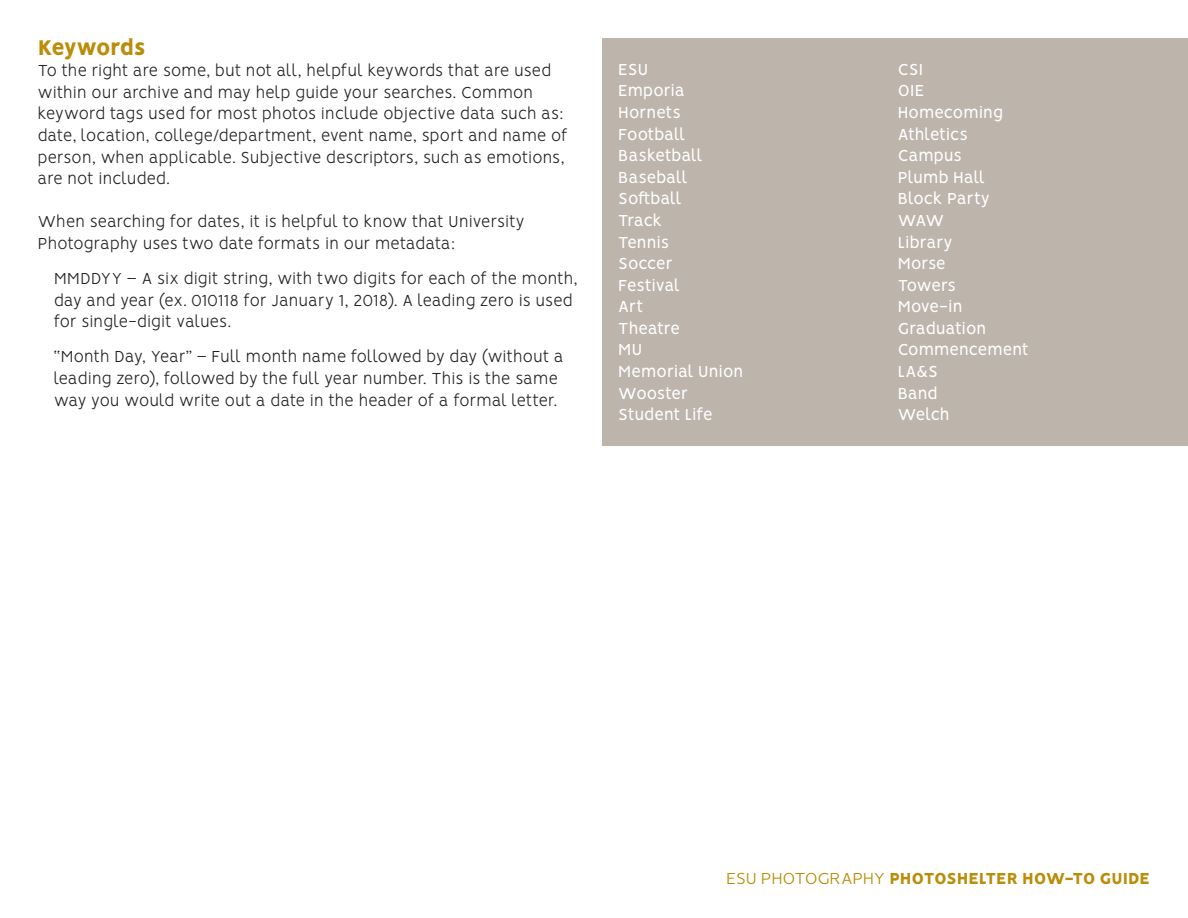
<style>
.page{position:relative;width:1188px;height:918px;background:#fff}
.page>*{position:absolute;margin:0;border:0;box-sizing:border-box;transform-origin:0 0}
.t1{font:800 24px "Vision";letter-spacing:-.04em;color:#bb8c07}
.Body_Copy{font:300 18px/21.6px "Vision";letter-spacing:.005em;color:#231f20}
.Indented_Body_Copy{font:300 18px/21.6px "Vision";letter-spacing:.01em;color:#231f20}
.Body_Copy-2{font:18px "Vision";color:#fff}
.t2{font:800 18px "Vision";letter-spacing:-.01em;color:#bb8c07}
.s1{font-weight:300}
</style>
<div class="page">
<div style="left:602px;top:38px;width:586px;height:408px;background:#bdb4ac"></div>
<p class="t1" style="left:38px;top:33px;width:109px">Keywords</p>
<p class="Body_Copy" style="left:38px;top:62px;width:531px">To the right are some, but not all, helpful keywords that are used within our archive and may help guide your searches. Common keyword tags used for most photos include objective data such as: date, location, college/department, event name, sport and name of person, when applicable. Subjective descriptors, such as emotions, are not included.</p>
<p class="Body_Copy" style="left:38px;top:213px;width:488px">When searching for dates, it is helpful to know that University<br>Photography uses two date formats in our metadata:</p>
<p class="Indented_Body_Copy" style="left:54px;top:269px;width:525px">MMDDYY – A six digit string, with two digits for each of the month, day and year (ex. 010118 for January 1, 2018). A leading zero is used for single-digit values.</p>
<p class="Indented_Body_Copy" style="left:54px;top:348px;width:511px">“Month Day, Year” – Full month name followed by day (without a leading zero), followed by the full year number. This is the same way you would write out a date in the header of a formal letter.</p>
<p class="Body_Copy-2" style="left:618px;top:59px;width:31px">ESU</p>
<p class="Body_Copy-2" style="left:618px;top:80px;width:68px">Emporia</p>
<p class="Body_Copy-2" style="left:618px;top:102px;width:64px">Hornets</p>
<p class="Body_Copy-2" style="left:618px;top:123px;width:69px">Football</p>
<p class="Body_Copy-2" style="left:618px;top:145px;width:86px">Basketball</p>
<p class="Body_Copy-2" style="left:618px;top:167px;width:71px">Baseball</p>
<p class="Body_Copy-2" style="left:618px;top:188px;width:65px">Softball</p>
<p class="Body_Copy-2" style="left:618px;top:210px;width:46px">Track</p>
<p class="Body_Copy-2" style="left:618px;top:231px;width:52px">Tennis</p>
<p class="Body_Copy-2" style="left:618px;top:253px;width:56px">Soccer</p>
<p class="Body_Copy-2" style="left:618px;top:275px;width:63px">Festival</p>
<p class="Body_Copy-2" style="left:618px;top:296px;width:26px">Art</p>
<p class="Body_Copy-2" style="left:618px;top:318px;width:63px">Theatre</p>
<p class="Body_Copy-2" style="left:618px;top:339px;width:25px">MU</p>
<p class="Body_Copy-2" style="left:618px;top:361px;width:127px">Memorial Union</p>
<p class="Body_Copy-2" style="left:618px;top:383px;width:71px">Wooster</p>
<p class="Body_Copy-2" style="left:618px;top:404px;width:96px">Student Life</p>
<p class="Body_Copy-2" style="left:898px;top:59px;width:27px">CSI</p>
<p class="Body_Copy-2" style="left:898px;top:80px;width:28px">OIE</p>
<p class="Body_Copy-2" style="left:898px;top:102px;width:107px">Homecoming</p>
<p class="Body_Copy-2" style="left:898px;top:123px;width:72px">Athletics</p>
<p class="Body_Copy-2" style="left:898px;top:145px;width:66px">Campus</p>
<p class="Body_Copy-2" style="left:898px;top:167px;width:89px">Plumb Hall</p>
<p class="Body_Copy-2" style="left:898px;top:188px;width:94px">Block Party</p>
<p class="Body_Copy-2" style="left:898px;top:210px;width:48px">WAW</p>
<p class="Body_Copy-2" style="left:898px;top:231px;width:56px">Library</p>
<p class="Body_Copy-2" style="left:898px;top:253px;width:50px">Morse</p>
<p class="Body_Copy-2" style="left:898px;top:275px;width:60px">Towers</p>
<p class="Body_Copy-2" style="left:898px;top:296px;width:66px">Move-in</p>
<p class="Body_Copy-2" style="left:898px;top:318px;width:90px">Graduation</p>
<p class="Body_Copy-2" style="left:898px;top:339px;width:132px">Commencement</p>
<p class="Body_Copy-2" style="left:898px;top:361px;width:42px">LA&amp;S</p>
<p class="Body_Copy-2" style="left:898px;top:383px;width:41px">Band</p>
<p class="Body_Copy-2" style="left:898px;top:404px;width:53px">Welch</p>
<p class="t2" style="left:726px;top:867px;width:426px"><span class="s1">ESU PHOTOGRAPHY</span> PHOTOSHELTER HOW-TO GUIDE</p>
</div>
